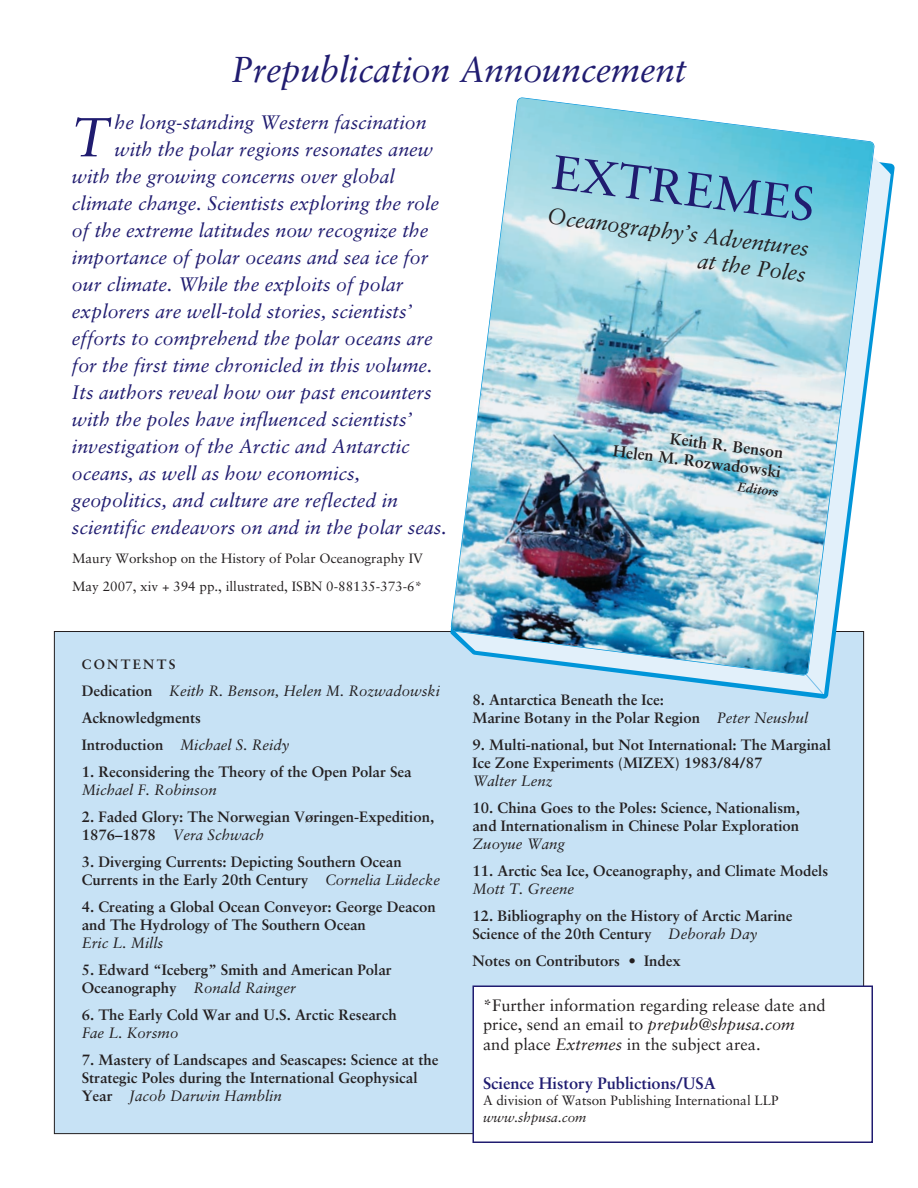
<style>
.page{position:relative;width:918px;height:1188px;background:#fff}
.page>*{position:absolute;margin:0;border:0;box-sizing:border-box;transform-origin:0 0}
.t1{font:italic 54.9px "Sabon";color:#201c70}
.t2{font:48.15px "Sabon Roman+FOZEPD";color:#201c70}
.t3{font:italic 36px "Sabon";letter-spacing:-.005em;color:#201c70}
.t4{font:22.5px/25.8px "Sabon Italic+SCCFYK";color:#231f20;text-align:right}
.t5{font:italic 19.5px "Sabon";color:#201c70}
.t6{font:16.5px/19.5px "Sabon";color:#231f20}
.t7{font:700 16.5px "Sabon";color:#201c70}
.t8{font:16.05px/19.2px "Sabon Bold+KDNQLH";color:#231f20;text-align:right}
.t9{font:700 15px/18px "Sabon";color:#231f20}
.t10{font:italic 15px/27px "Sabon";color:#231f20}
.t11{font:13.5px/28.5px "Sabon";color:#231f20}
.t12{font:italic 13.5px "Sabon";color:#231f20}
.t13{font:700 13.5px "Sabon";letter-spacing:.165em;color:#231f20}
.t14{font:12.75px "Sabon Bold Italic+DXNLOR";color:#231f20}
.s1{font-weight:700;font-style:normal}
.s2{font-weight:400;font-style:italic}
.s3{font-style:italic}
</style>
<div class="page">
<div style="left:54px;top:632px;width:810px;height:502px;background:#c7e2f5"></div>
<svg style="left:644px;top:159px;width:247px;height:535px"></svg>
<img style="left:451px;top:97px;width:424px;height:579px">
<svg style="left:805px;top:673px;width:19px;height:22px"></svg>
<div style="left:473px;top:986px;width:399px;height:156px;background:#fff"></div>
<div style="left:472px;top:986px;width:401px;height:157px;border:2px solid #201c70"></div>
<h3 class="t3" style="left:232px;top:54px;width:456px">Prepublication Announcement</h3>
<h1 class="t1" style="left:72px;top:114px;width:38px">T</h1>
<h3 class="t5" style="left:115px;top:115px;width:313px">he long-standing Western fascination</h3>
<h3 class="t5" style="left:115px;top:142px;width:320px">with the polar regions resonates anew</h3>
<h3 class="t5" style="left:72px;top:169px;width:324px">with the growing concerns over global</h3>
<h3 class="t5" style="left:72px;top:196px;width:369px">climate change. Scientists exploring the role</h3>
<h3 class="t5" style="left:72px;top:223px;width:358px">of the extreme latitudes now recognize the</h3>
<h3 class="t5" style="left:72px;top:250px;width:358px">importance of polar oceans and sea ice for</h3>
<h3 class="t5" style="left:72px;top:277px;width:333px">our climate. While the exploits of polar</h3>
<h3 class="t5" style="left:72px;top:304px;width:342px">explorers are well-told stories, scientists’</h3>
<h3 class="t5" style="left:72px;top:331px;width:362px">efforts to comprehend the polar oceans are</h3>
<h3 class="t5" style="left:72px;top:358px;width:362px">for the first time chronicled in this volume.</h3>
<h3 class="t5" style="left:72px;top:385px;width:361px">Its authors reveal how our past encounters</h3>
<h3 class="t5" style="left:72px;top:412px;width:342px">with the poles have influenced scientists’</h3>
<h3 class="t5" style="left:72px;top:439px;width:339px">investigation of the Arctic and Antarctic</h3>
<h3 class="t5" style="left:72px;top:466px;width:290px">oceans, as well as how economics,</h3>
<h3 class="t5" style="left:72px;top:493px;width:328px">geopolitics, and culture are reflected in</h3>
<h3 class="t5" style="left:72px;top:520px;width:376px">scientific endeavors on and in the polar seas.</h3>
<p class="t11" style="left:72px;top:545px;width:353px">Maury Workshop on the History of Polar Oceanography IV<br>May 2007, xiv + 394 pp., illustrated, ISBN 0-88135-373-6*</p>
<p class="t13" style="left:82px;top:659px;width:95px">CONTENTS</p>
<p class="t10" style="left:82px;top:679px;width:360px"><span class="s1">Dedication</span> Keith R. Benson, Helen M. Rozwadowski<br><span class="s1">Acknowledgments<br>Introduction</span> Michael S. Reidy</p>
<p class="t9" style="left:82px;top:764px;width:332px">1. Reconsidering the Theory of the Open Polar Sea</p>
<p class="t10" style="left:82px;top:778px;width:137px">Michael F. Robinson</p>
<p class="t9" style="left:82px;top:809px;width:354px">2. Faded Glory: The Norwegian Vøringen-Expedition,<br>1876–1878 <span class="s2">Vera Schwach</span></p>
<p class="t9" style="left:82px;top:854px;width:360px">3. Diverging Currents: Depicting Southern Ocean<br>Currents in the Early 20th Century <span class="s2">Cornelia Lüdecke</span></p>
<p class="t9" style="left:82px;top:899px;width:356px">4. Creating a Global Ocean Conveyor: George Deacon and The Hydrology of The Southern Ocean</p>
<p class="t10" style="left:82px;top:931px;width:83px">Eric L. Mills</p>
<p class="t9" style="left:82px;top:962px;width:312px">5. Edward “Iceberg” Smith and American Polar<br>Oceanography <span class="s2">Ronald Rainger</span></p>
<p class="t9" style="left:82px;top:1007px;width:316px">6. The Early Cold War and U.S. Arctic Research</p>
<p class="t10" style="left:82px;top:1021px;width:98px">Fae L. Korsmo</p>
<p class="t9" style="left:82px;top:1052px;width:358px">7. Mastery of Landscapes and Seascapes: Science at the<br>Strategic Poles during the International Geophysical<br>Year <span class="s2">Jacob Darwin Hamblin</span></p>
<h2 class="t2" style="left:554px;top:155px;width:266px;rotate:7deg">EXTREMES</h2>
<h3 class="t4" style="left:549px;top:205px;width:265px;rotate:7deg">Oceanography’s Adventures at the Poles</h3>
<p class="t8" style="left:617px;top:422px;width:171px;rotate:7deg">Keith R. Benson<br>Helen M. Rozwadowski</p>
<p class="t14" style="left:739px;top:480px;width:42px;rotate:7deg">Editors</p>
<p class="t9" style="left:472px;top:692px;width:337px">8. Antarctica Beneath the Ice:<br>Marine Botany in the Polar Region <span class="s2">Peter Neushul</span></p>
<p class="t9" style="left:472px;top:737px;width:360px">9. Multi-national, but Not International: The Marginal<br>Ice Zone Experiments (MIZEX) 1983/84/87</p>
<p class="t10" style="left:472px;top:769px;width:81px">Walter Lenz</p>
<p class="t9" style="left:472px;top:800px;width:329px">10. China Goes to the Poles: Science, Nationalism, and Internationalism in Chinese Polar Exploration</p>
<p class="t10" style="left:472px;top:832px;width:94px">Zuoyue Wang</p>
<p class="t9" style="left:472px;top:863px;width:357px">11. Arctic Sea Ice, Oceanography, and Climate Models</p>
<p class="t10" style="left:472px;top:877px;width:103px">Mott T. Greene</p>
<p class="t9" style="left:472px;top:908px;width:322px">12. Bibliography on the History of Arctic Marine<br>Science of the 20th Century <span class="s2">Deborah Day</span></p>
<p class="t9" style="left:472px;top:953px;width:210px">Notes on Contributors • Index</p>
<p class="t6" style="left:483px;top:997px;width:344px">*Further information regarding release date and price, send an email to <span class="s3">prepub@shpusa.com<br></span>and place <span class="s3">Extremes</span> in the subject area.</p>
<p class="t7" style="left:483px;top:1076px;width:234px">Science History Publictions/USA</p>
<p class="t11" style="left:483px;top:1088px;width:297px">A division of Watson Publishing International LLP</p>
<p class="t12" style="left:483px;top:1112px;width:105px">www.shpusa.com</p>
</div>
